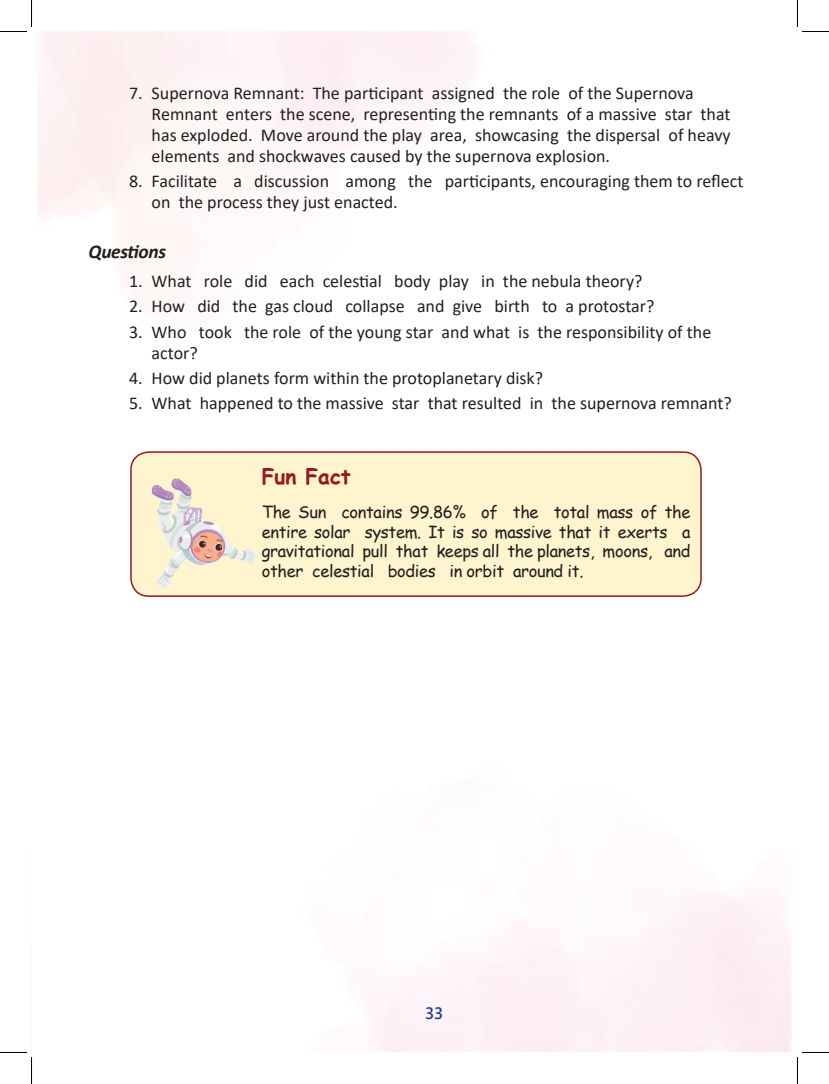
<style>
.page{position:relative;width:829px;height:1084px;background:#fff}
.page>*{position:absolute;margin:0;border:0;box-sizing:border-box;transform-origin:0 0}
.t1{font:700 21px "Comic Sans MS";color:#961a1d}
.t2{font:italic 700 19.5px "Calibri";letter-spacing:-.02em;color:#231f20}
.t3{font:18px/21px "Calibri";color:#231f20}
.t4{font:16.5px/19.5px "Comic Sans MS";letter-spacing:-.02em;color:#231f20;text-align:justify}
.t5{font:600 16.5px "Segoe UI";color:#253f8e}
</style>
<div class="page">
<img style="left:38px;top:32px;width:752px;height:1020px">
<div style="left:131px;top:452px;width:569px;height:144px;background:#fef4ce;border-radius:18px"></div>
<div style="left:130px;top:451px;width:571px;height:146px;border:2px solid #961a1d;border-radius:18px"></div>
<img style="left:151px;top:478px;width:106px;height:111px">
<svg style="left:0;top:0;width:32px;height:32px"></svg>
<svg style="left:0;top:1052px;width:32px;height:31px"></svg>
<svg style="left:797px;top:0;width:31px;height:32px"></svg>
<svg style="left:797px;top:1052px;width:31px;height:31px"></svg>
<p class="t3" style="left:152px;top:82px;width:580px;text-indent:-22px">7. Supernova Remnant: The participant assigned the role of the Supernova Remnant enters the scene, representing the remnants of a massive star that has exploded. Move around the play area, showcasing the dispersal of heavy elements and shockwaves caused by the supernova explosion.</p>
<p class="t3" style="left:152px;top:170px;width:593px;text-indent:-22px">8. Facilitate a discussion among the participants, encouraging them to reflect on the process they just enacted.</p>
<p class="t2" style="left:88px;top:237px;width:79px">Questions</p>
<p class="t3" style="left:129px;top:270px;width:515px">1. What role did each celestial body play in the nebula theory?</p>
<p class="t3" style="left:129px;top:295px;width:526px">2. How did the gas cloud collapse and give birth to a protostar?</p>
<p class="t3" style="left:152px;top:321px;width:561px;text-indent:-23px">3. Who took the role of the young star and what is the responsibility of the actor?</p>
<p class="t3" style="left:129px;top:367px;width:415px">4. How did planets form within the protoplanetary disk?</p>
<p class="t3" style="left:129px;top:392px;width:604px">5. What happened to the massive star that resulted in the supernova remnant?</p>
<p class="t1" style="left:262px;top:461px;width:90px">Fun Fact</p>
<p class="t4" style="left:262px;top:502px;width:430px">The Sun contains 99.86% of the total mass of the entire solar system. It is so massive that it exerts a gravitational pull that keeps all the planets, moons, and other celestial bodies in orbit around it.</p>
<p class="t5" style="left:425px;top:997px;width:20px">33</p>
</div>
